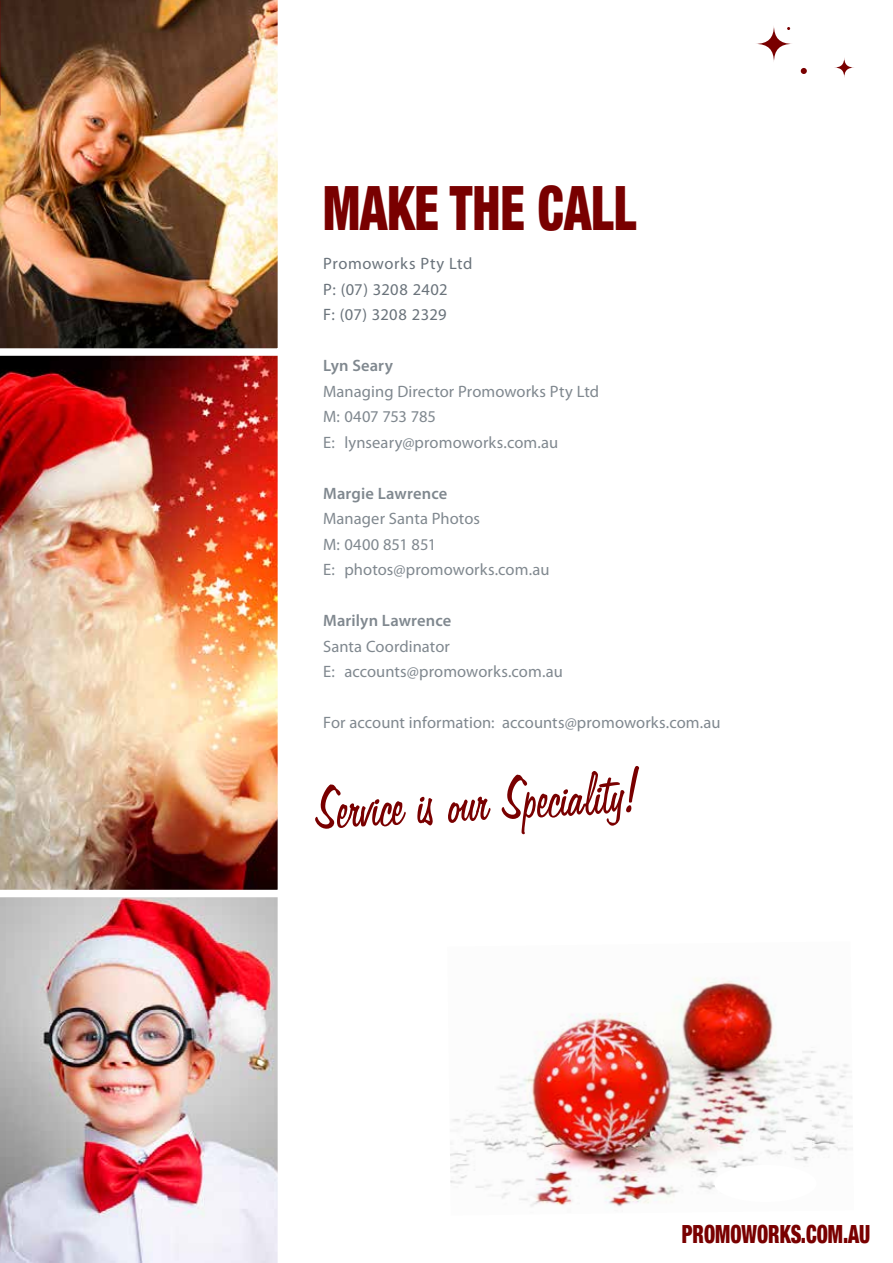
<style>
.page{position:relative;width:893px;height:1263px;background:#fff}
.page>*{position:absolute;margin:0;border:0;box-sizing:border-box;transform-origin:0 0}
.t1{font:69.3px "Freehand 575 BT Regular B";color:#790000;scale:.8 1}
.t2{font:900 condensed 61.2px "Helvetica Neue";color:#790000;scale:.8 1}
.t3{font:900 condensed 25.05px "Helvetica Neue";color:#790000;scale:.8 1}
.t4{font:16.5px/25.5px "Myriad Pro";letter-spacing:.005em;color:#80888f}
.t5{font:16.5px/25.5px "Myriad Pro";letter-spacing:.03em;color:#6a737b}
.t6{font:600 16.5px "Myriad Pro";letter-spacing:.01em;color:#80888f}
</style>
<div class="page">
<img style="left:0;top:897px;width:278px;height:366px">
<img style="left:0;top:356px;width:278px;height:534px">
<img style="left:0;top:0;width:278px;height:356px">
<svg style="left:755px;top:25px;width:38px;height:38px"></svg>
<svg style="left:801px;top:68px;width:6px;height:6px"></svg>
<svg style="left:834px;top:57px;width:21px;height:21px"></svg>
<img style="left:450px;top:978px;width:403px;height:229px">
<div style="left:714px;top:1165px;width:102px;height:37px;background:#fff;border-radius:50%"></div>
<h2 class="t2" style="left:323px;top:157px;width:393px">MAKE THE CALL</h2>
<p class="t5" style="left:323px;top:251px;width:151px">Promoworks Pty Ltd<br>P: (07) 3208 2402<br>F: (07) 3208 2329</p>
<p class="t6" style="left:323px;top:356px;width:71px">Lyn Seary</p>
<p class="t4" style="left:323px;top:379px;width:277px">Managing Director Promoworks Pty Ltd<br>M: 0407 753 785<br>E: lynseary@promoworks.com.au</p>
<p class="t6" style="left:323px;top:484px;width:126px">Margie Lawrence</p>
<p class="t4" style="left:323px;top:506px;width:228px">Manager Santa Photos<br>M: 0400 851 851<br>E: photos@promoworks.com.au</p>
<p class="t6" style="left:323px;top:611px;width:130px">Marilyn Lawrence</p>
<p class="t4" style="left:323px;top:634px;width:241px">Santa Coordinator<br>E: accounts@promoworks.com.au</p>
<p class="t4" style="left:323px;top:710px;width:399px">For account information: accounts@promoworks.com.au</p>
<h1 class="t1" style="left:314px;top:773px;width:406px;rotate:-3deg">Service is our Speciality!</h1>
<h3 class="t3" style="left:682px;top:1213px;width:237px">PROMOWORKS.COM.AU</h3>
</div>
